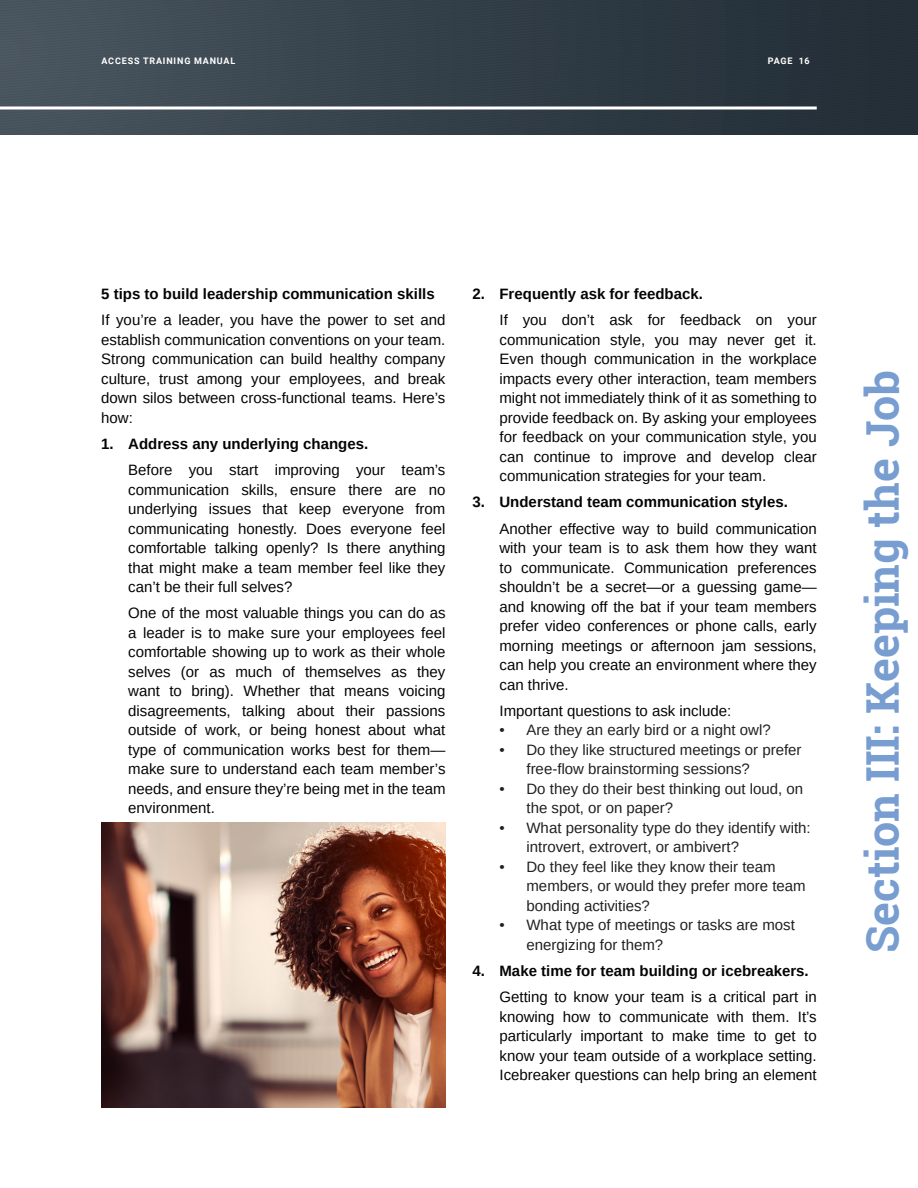
<style>
.page{position:relative;width:918px;height:1188px;background:#fff}
.page>*{position:absolute;margin:0;border:0;box-sizing:border-box;transform-origin:0 0}
.t1{font:700 45px "Roboto Slab";color:#779dd1}
._10_16_Reg_Left{font:15px/19.5px "Arimo";color:#040503;text-align:justify}
.t2{font:15px/19.5px "Arimo";color:#231f20}
._10_16_Reg_Left-2{font:700 15px "Arimo";color:#040503}
.t3{font:700 9px "Roboto";letter-spacing:.095em;color:#fff}
</style>
<div class="page">
<svg style="left:0;top:0;width:918px;height:135px;background:#343f49"></svg>
<svg style="left:0;top:106px;width:817px;height:4px"></svg>
<img style="left:101px;top:822px;width:345px;height:286px">
<p class="t3" style="left:101px;top:55px;width:136px">ACCESS TRAINING MANUAL</p>
<p class="t3" style="left:768px;top:55px;width:43px">PAGE 16</p>
<p class="_10_16_Reg_Left-2" style="left:101px;top:283px;width:335px">5 tips to build leadership communication skills</p>
<p class="_10_16_Reg_Left" style="left:101px;top:310px;width:346px">If you’re a leader, you have the power to set and establish communication conventions on your team.<br>Strong communication can build healthy company culture, trust among your employees, and break down silos between cross-functional teams. Here’s how:</p>
<p class="_10_16_Reg_Left-2" style="left:101px;top:433px;width:269px">1. Address any underlying changes.</p>
<p class="_10_16_Reg_Left" style="left:128px;top:460px;width:319px">Before you start improving your team’s communication skills, ensure there are no underlying issues that keep everyone from communicating honestly. Does everyone feel comfortable talking openly? Is there anything that might make a team member feel like they can’t be their full selves?</p>
<p class="_10_16_Reg_Left" style="left:128px;top:604px;width:319px">One of the most valuable things you can do as a leader is to make sure your employees feel comfortable showing up to work as their whole selves (or as much of themselves as they want to bring). Whether that means voicing disagreements, talking about their passions outside of work, or being honest about what type of communication works best for them— make sure to understand each team member’s needs, and ensure they’re being met in the team environment.</p>
<p class="_10_16_Reg_Left-2" style="left:472px;top:283px;width:232px">2. Frequently ask for feedback.</p>
<p class="_10_16_Reg_Left" style="left:500px;top:310px;width:319px">If you don’t ask for feedback on your communication style, you may never get it.<br>Even though communication in the workplace impacts every other interaction, team members might not immediately think of it as something to provide feedback on. By asking your employees for feedback on your communication style, you can continue to improve and develop clear communication strategies for your team.</p>
<p class="_10_16_Reg_Left-2" style="left:472px;top:492px;width:317px">3. Understand team communication styles.</p>
<p class="_10_16_Reg_Left" style="left:500px;top:519px;width:319px">Another effective way to build communication with your team is to ask them how they want to communicate. Communication preferences shouldn’t be a secret—or a guessing game— and knowing off the bat if your team members prefer video conferences or phone calls, early morning meetings or afternoon jam sessions, can help you create an environment where they can thrive.</p>
<p class="_10_16_Reg_Left" style="left:500px;top:701px;width:233px">Important questions to ask include:</p>
<p class="t2" style="left:500px;top:721px;width:273px">• Are they an early bird or a night owl?</p>
<p class="t2" style="left:526px;top:740px;width:277px;text-indent:-27px">• Do they like structured meetings or prefer free-flow brainstorming sessions?</p>
<p class="t2" style="left:526px;top:779px;width:278px;text-indent:-27px">• Do they do their best thinking out loud, on the spot, or on paper?</p>
<p class="t2" style="left:526px;top:818px;width:286px;text-indent:-27px">• What personality type do they identify with: introvert, extrovert, or ambivert?</p>
<p class="t2" style="left:526px;top:857px;width:281px;text-indent:-27px">• Do they feel like they know their team members, or would they prefer more team bonding activities?</p>
<p class="t2" style="left:526px;top:916px;width:270px;text-indent:-27px">• What type of meetings or tasks are most energizing for them?</p>
<p class="_10_16_Reg_Left-2" style="left:472px;top:961px;width:338px">4. Make time for team building or icebreakers.</p>
<p class="_10_16_Reg_Left" style="left:500px;top:988px;width:319px">Getting to know your team is a critical part in knowing how to communicate with them. It’s particularly important to make time to get to know your team outside of a workplace setting.<br>Icebreaker questions can help bring an element</p>
<h1 class="t1" style="left:852px;top:953px;width:585px;rotate:-90deg">Section III: Keeping the Job</h1>
</div>
